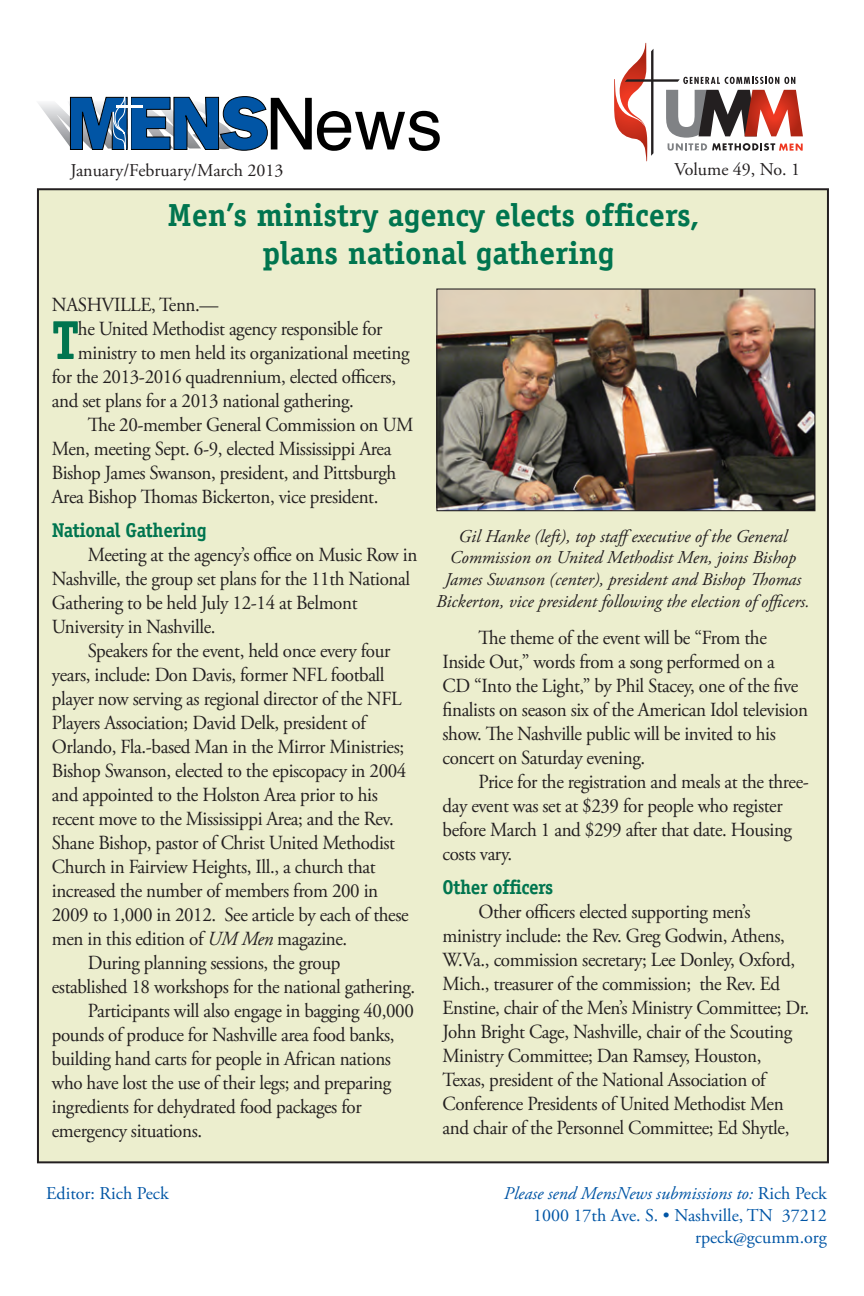
<style>
.page{position:relative;width:864px;height:1296px;background:#fff}
.page>*{position:absolute;margin:0;border:0;box-sizing:border-box;transform-origin:0 0}
.Body_Copy_MENS_NEWS{font:700 55px "Officina Serif";color:#00754f;scale:.95 1}
.Body_Copy_MENS_NEWS-2{font:700 32px/38.4px "Officina Serif";color:#00754f;text-align:center}
.Body_Copy_MENS_NEWS-3{font:20px/24px "Adobe Garamond Pro";letter-spacing:-.02em;color:#231f20;scale:.95 1}
.Body_Copy_MENS_NEWS-4{font:700 20px "Officina Serif";letter-spacing:-.02em;color:#00754f;scale:.95 1}
.Body_Copy_MENS_NEWS-5{font:italic 18px/21.6px "Adobe Garamond Pro";color:#231f20;text-align:center}
.t1{font:18px "Adobe Garamond Pro";color:#0155a5}
.t2{font:italic 18px "Adobe Garamond Pro";color:#0155a5}
.t3{font:18px "Adobe Garamond Pro";color:#231f20}
.s1{font-style:italic}
.s2{font-style:normal}
</style>
<div class="page">
<div style="left:38px;top:189px;width:790px;height:973px;background:#eceece"></div>
<svg style="left:38px;top:96px;width:402px;height:55px"></svg>
<hr style="left:116px;top:105px;width:26px;height:3px;background:#fff">
<hr style="left:128px;top:96px;width:3px;height:54px;background:#fff">
<svg style="left:614px;top:43px;width:189px;height:118px"></svg>
<img style="left:438px;top:290px;width:375px;height:219px">
<div style="left:436px;top:288px;width:379px;height:223px;border:1px solid #231f20"></div>
<p class="t3" style="left:70px;top:160px;width:215px">January/February/March 2013</p>
<p class="t3" style="left:674px;top:159px;width:127px">Volume 49, No. 1</p>
<p class="Body_Copy_MENS_NEWS-2" style="left:168px;top:196px;width:534px">Men’s ministry agency elects officers, plans national gathering</p>
<p class="Body_Copy_MENS_NEWS-3" style="left:52px;top:293px;width:177px">NASHVILLE, Tenn.—</p>
<p class="Body_Copy_MENS_NEWS" style="left:52px;top:306px;width:30px">T</p>
<p class="Body_Copy_MENS_NEWS-3" style="left:78px;top:317px;width:322px">he United Methodist agency responsible for</p>
<p class="Body_Copy_MENS_NEWS-3" style="left:78px;top:341px;width:350px">ministry to men held its organizational meeting</p>
<p class="Body_Copy_MENS_NEWS-3" style="left:52px;top:365px;width:364px">for the 2013-2016 quadrennium, elected officers,</p>
<p class="Body_Copy_MENS_NEWS-3" style="left:52px;top:389px;width:320px">and set plans for a 2013 national gathering.</p>
<p class="Body_Copy_MENS_NEWS-3" style="left:52px;top:413px;width:382px;text-indent:36px">The 20-member General Commission on UM Men, meeting Sept. 6-9, elected Mississippi Area Bishop James Swanson, president, and Pittsburgh Area Bishop Thomas Bickerton, vice president.</p>
<p class="Body_Copy_MENS_NEWS-4" style="left:52px;top:518px;width:164px">National Gathering</p>
<p class="Body_Copy_MENS_NEWS-3" style="left:52px;top:543px;width:386px;text-indent:36px">Meeting at the agency’s office on Music Row in Nashville, the group set plans for the 11th National Gathering to be held July 12-14 at Belmont University in Nashville.</p>
<p class="Body_Copy_MENS_NEWS-3" style="left:52px;top:639px;width:377px;text-indent:36px">Speakers for the event, held once every four years, include: Don Davis, former NFL football player now serving as regional director of the NFL Players Association; David Delk, president of Orlando, Fla.-based Man in the Mirror Ministries; Bishop Swanson, elected to the episcopacy in 2004 and appointed to the Holston Area prior to his recent move to the Mississippi Area; and the Rev.<br>Shane Bishop, pastor of Christ United Methodist Church in Fairview Heights, Ill., a church that increased the number of members from 200 in 2009 to 1,000 in 2012. See article by each of these men in this edition of <span class="s1">UM Men</span> magazine.</p>
<p class="Body_Copy_MENS_NEWS-3" style="left:52px;top:951px;width:384px;text-indent:36px">During planning sessions, the group established 18 workshops for the national gathering.</p>
<p class="Body_Copy_MENS_NEWS-3" style="left:52px;top:999px;width:383px;text-indent:36px">Participants will also engage in bagging 40,000 pounds of produce for Nashville area food banks, building hand carts for people in African nations who have lost the use of their legs; and preparing ingredients for dehydrated food packages for emergency situations.</p>
<p class="Body_Copy_MENS_NEWS-5" style="left:436px;top:526px;width:375px">Gil Hanke (left), top staffexecutive of the General Commission on United Methodist Men, joins Bishop James Swanson (center), president and Bishop Thomas Bickerton, vice president following the election of officers.</p>
<p class="Body_Copy_MENS_NEWS-3" style="left:443px;top:627px;width:386px;text-indent:36px">The theme of the event will be “From the Inside Out,” words from a song performed on a<br>CD “Into the Light,” by Phil Stacey, one of the five finalists on season six of the American Idol television show. The Nashville public will be invited to his concert on Saturday evening.</p>
<p class="Body_Copy_MENS_NEWS-3" style="left:443px;top:771px;width:387px;text-indent:36px">Price for the registration and meals at the three&shy;day event was set at $239 for people who register before March 1 and $299 after that date. Housing costs vary.</p>
<p class="Body_Copy_MENS_NEWS-4" style="left:443px;top:875px;width:118px">Other officers</p>
<p class="Body_Copy_MENS_NEWS-3" style="left:443px;top:901px;width:388px;text-indent:36px">Other officers elected supporting men’s ministry include: the Rev. Greg Godwin, Athens, W.Va., commission secretary; Lee Donley, Oxford, Mich., treasurer of the commission; the Rev. Ed Enstine, chair of the Men’s Ministry Committee; Dr.<br>John Bright Cage, Nashville, chair of the Scouting Ministry Committee; Dan Ramsey, Houston,<br>Texas, president of the National Association of Conference Presidents of United Methodist Men and chair of the Personnel Committee; Ed Shytle,</p>
<p class="t1" style="left:46px;top:1183px;width:124px">Editor: Rich Peck</p>
<p class="t2" style="left:504px;top:1183px;width:324px">Please send MensNews submissions to: <span class="s2">Rich Peck</span></p>
<p class="t1" style="left:533px;top:1205px;width:295px">1000 17th Ave. S. • Nashville, TN 37212</p>
<p class="t1" style="left:695px;top:1226px;width:133px">rpeck@gcumm.org</p>
</div>
